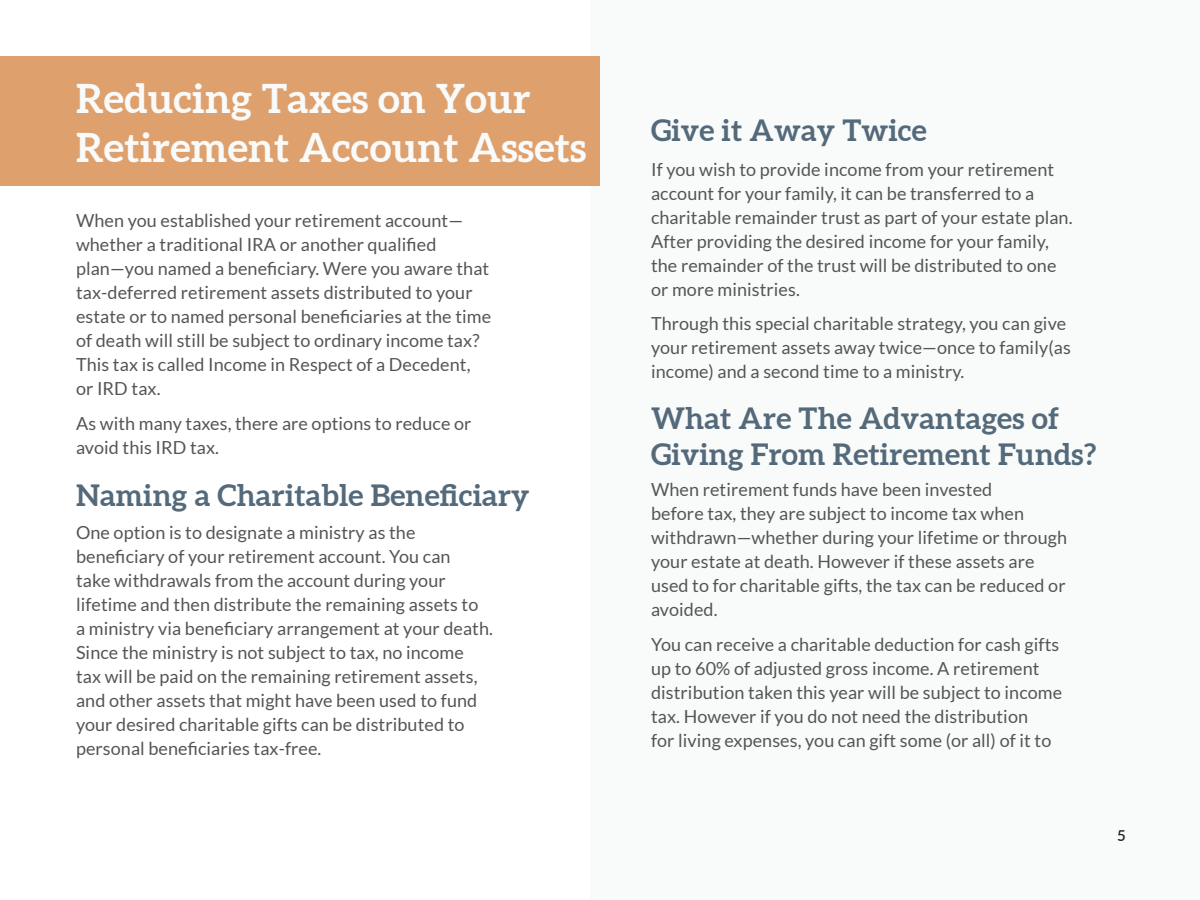
<style>
.page{position:relative;width:1200px;height:900px;background:#f9fafa}
.page>*{position:absolute;margin:0;border:0;box-sizing:border-box;transform-origin:0 0}
.Ocean_Title{font:700 40.5px/48.6px "Aleo";letter-spacing:.005em;color:#f9fafa}
.Dark_subhead{font:700 30px/36px "Aleo";letter-spacing:.005em;color:#546a7b}
.Body_text{font:18px/24px "Lato";letter-spacing:.005em;color:#545555}
.t1{font:600 15px "Lato";color:#231f20}
</style>
<div class="page">
<div style="left:0;top:0;width:590px;height:900px;background:#fff"></div>
<div style="left:0;top:57px;width:600px;height:129px;background:#dea16e"></div>
<p class="Ocean_Title" style="left:76px;top:76px;width:512px">Reducing Taxes on Your<br>Retirement Account Assets</p>
<p class="Body_text" style="left:76px;top:209px;width:417px">When you established your retirement account— whether a traditional IRA or another qualified plan—you named a beneficiary. Were you aware that tax-deferred retirement assets distributed to your estate or to named personal beneficiaries at the time of death will still be subject to ordinary income tax?<br>This tax is called Income in Respect of a Decedent, or IRD tax.</p>
<p class="Body_text" style="left:76px;top:411px;width:397px">As with many taxes, there are options to reduce or avoid this IRD tax.</p>
<p class="Dark_subhead" style="left:76px;top:478px;width:455px">Naming a Charitable Beneficiary</p>
<p class="Body_text" style="left:76px;top:521px;width:419px">One option is to designate a ministry as the beneficiary of your retirement account. You can<br>take withdrawals from the account during your lifetime and then distribute the remaining assets to<br>a ministry via beneficiary arrangement at your death.<br>Since the ministry is not subject to tax, no income tax will be paid on the remaining retirement assets, and other assets that might have been used to fund your desired charitable gifts can be distributed to personal beneficiaries tax-free.</p>
<p class="Dark_subhead" style="left:651px;top:114px;width:277px">Give it Away Twice</p>
<p class="Body_text" style="left:651px;top:157px;width:423px">If you wish to provide income from your retirement account for your family, it can be transferred to a charitable remainder trust as part of your estate plan.<br>After providing the desired income for your family, the remainder of the trust will be distributed to one or more ministries.</p>
<p class="Body_text" style="left:651px;top:311px;width:421px">Through this special charitable strategy, you can give your retirement assets away twice—once to family(as income) and a second time to a ministry.</p>
<p class="Dark_subhead" style="left:651px;top:402px;width:447px">What Are The Advantages of<br>Giving From Retirement Funds?</p>
<p class="Body_text" style="left:651px;top:478px;width:418px">When retirement funds have been invested<br>before tax, they are subject to income tax when withdrawn—whether during your lifetime or through your estate at death. However if these assets are used to for charitable gifts, the tax can be reduced or avoided.</p>
<p class="Body_text" style="left:651px;top:632px;width:413px">You can receive a charitable deduction for cash gifts up to 60% of adjusted gross income. A retirement distribution taken this year will be subject to income tax. However if you do not need the distribution<br>for living expenses, you can gift some (or all) of it to</p>
<p class="t1" style="left:1117px;top:824px;width:10px">5</p>
</div>
